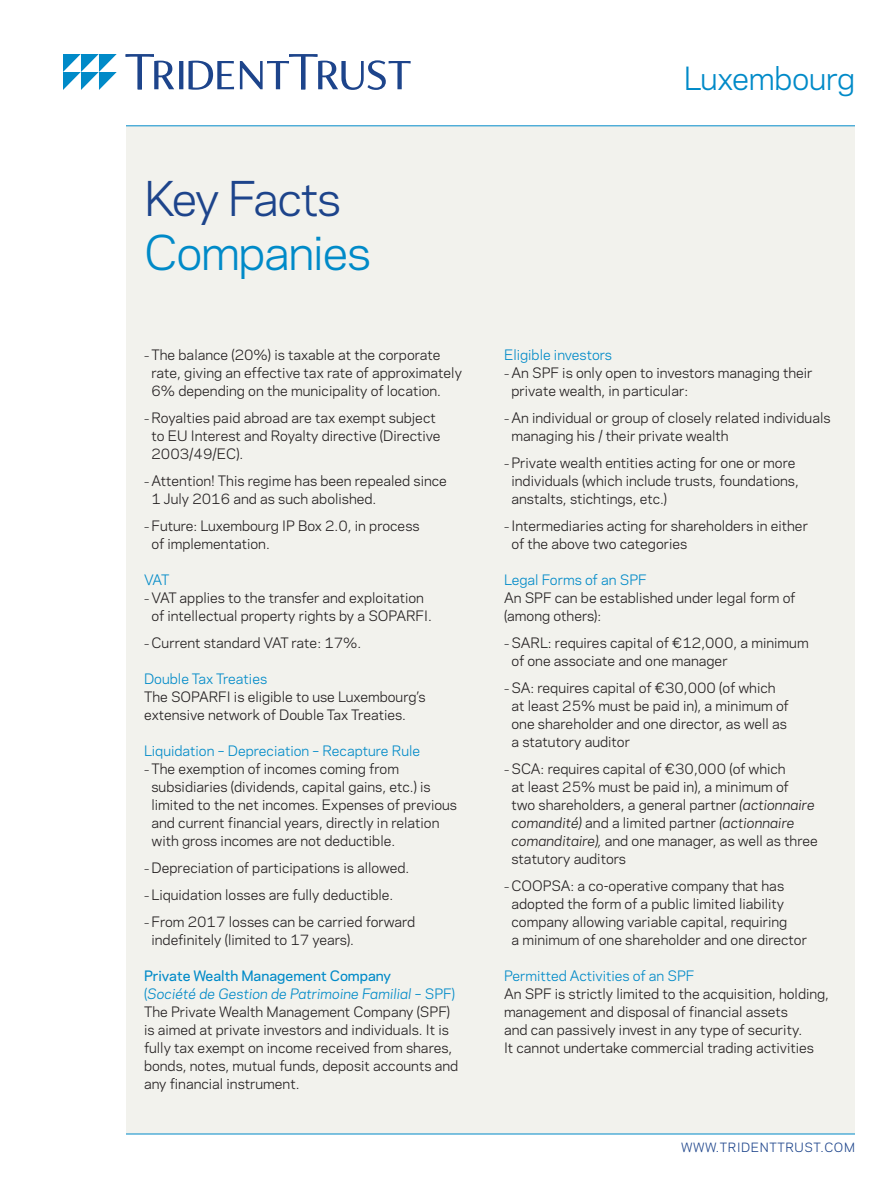
<style>
.page{position:relative;width:891px;height:1188px;background:#fff}
.page>*{position:absolute;margin:0;border:0;box-sizing:border-box;transform-origin:0 0}
.t1{font:45px "Polaris";letter-spacing:-.03em;color:#008ac8}
.t2{font:45px "Polaris";letter-spacing:-.04em;color:#1d448b}
.t3{font:30px "Polaris";letter-spacing:-.01em;color:#008ac8}
._1st_Paragraph{font:13.5px/18px "Polaris";color:#231f20}
.Head_2{font:13.5px "Polaris";color:#008ac8}
.Head_2_following_Hea{font:italic 13.5px "Polaris";color:#008ac8}
.t4{font:500 13.5px "Polaris";color:#008ac8}
.t5{font:12px "Polaris";letter-spacing:.05em;color:#1d448b}
.s1{font-size:10.5px}
.s2{font-style:normal}
.s3{font-style:italic}
</style>
<div class="page">
<div style="left:126px;top:126px;width:729px;height:1008px;background:#f2f2ed"></div>
<hr style="left:126px;top:1134px;width:729px;height:1px;background:#008ac8">
<hr style="left:126px;top:126px;width:729px;height:1px;background:#008ac8">
<svg style="left:126px;top:54px;width:285px;height:36px"></svg>
<svg style="left:63px;top:54px;width:54px;height:36px"></svg>
<h1 class="t2" style="left:144px;top:165px;width:199px">Key Facts</h1>
<h1 class="t1" style="left:144px;top:219px;width:228px">Companies</h1>
<p class="_1st_Paragraph" style="left:152px;top:345px;width:312px;text-indent:-8px"><span class="s1">–</span> The balance (20%) is taxable at the corporate rate, giving an effective tax rate of approximately<br>6% depending on the municipality of location.</p>
<p class="_1st_Paragraph" style="left:152px;top:408px;width:291px;text-indent:-8px"><span class="s1">–</span> Royalties paid abroad are tax exempt subject to EU Interest and Royalty directive (Directive<br>2003/49/EC).</p>
<p class="_1st_Paragraph" style="left:152px;top:471px;width:297px;text-indent:-8px"><span class="s1">–</span> Attention! This regime has been repealed since<br>1 July 2016 and as such abolished.</p>
<p class="_1st_Paragraph" style="left:152px;top:516px;width:270px;text-indent:-8px"><span class="s1">–</span> Future: Luxembourg IP Box 2.0, in process of implementation.</p>
<p class="Head_2" style="left:144px;top:570px;width:27px">VAT</p>
<p class="_1st_Paragraph" style="left:144px;top:588px;width:289px;text-align:center"><span class="s1">–</span> VAT applies to the transfer and exploitation of intellectual property rights by a SOPARFI.</p>
<p class="_1st_Paragraph" style="left:144px;top:633px;width:219px"><span class="s1">–</span> Current standard VAT rate: 17%.</p>
<p class="Head_2" style="left:144px;top:669px;width:125px">Double Tax Treaties</p>
<p class="_1st_Paragraph" style="left:144px;top:687px;width:283px">The SOPARFI is eligible to use Luxembourg’s extensive network of Double Tax Treaties.</p>
<p class="Head_2" style="left:144px;top:741px;width:278px">Liquidation – Depreciation – Recapture Rule</p>
<p class="_1st_Paragraph" style="left:152px;top:759px;width:307px;text-indent:-8px"><span class="s1">–</span> The exemption of incomes coming from subsidiaries (dividends, capital gains, etc.) is limited to the net incomes. Expenses of previous and current financial years, directly in relation with gross incomes are not deductible.</p>
<p class="_1st_Paragraph" style="left:144px;top:858px;width:267px"><span class="s1">–</span> Depreciation of participations is allowed.</p>
<p class="_1st_Paragraph" style="left:144px;top:885px;width:251px"><span class="s1">–</span> Liquidation losses are fully deductible.</p>
<p class="_1st_Paragraph" style="left:152px;top:912px;width:265px;text-indent:-8px"><span class="s1">–</span> From 2017 losses can be carried forward indefinitely (limited to 17 years).</p>
<p class="t4" style="left:144px;top:966px;width:249px">Private Wealth Management Company</p>
<p class="Head_2_following_Hea" style="left:144px;top:984px;width:312px"><span class="s2">(</span>Société de Gestion de Patrimoine Familial <span class="s2">– SPF)</span></p>
<p class="_1st_Paragraph" style="left:144px;top:1002px;width:316px">The Private Wealth Management Company (SPF) is aimed at private investors and individuals. It is fully tax exempt on income received from shares, bonds, notes, mutual funds, deposit accounts and any financial instrument.</p>
<h2 class="t3" style="left:684px;top:56px;width:173px">Luxembourg</h2>
<p class="Head_2" style="left:504px;top:345px;width:110px">Eligible investors</p>
<p class="_1st_Paragraph" style="left:512px;top:363px;width:303px;text-indent:-8px"><span class="s1">–</span> An SPF is only open to investors managing their private wealth, in particular:</p>
<p class="_1st_Paragraph" style="left:512px;top:408px;width:321px;text-indent:-8px"><span class="s1">–</span> An individual or group of closely related individuals managing his / their private wealth</p>
<p class="_1st_Paragraph" style="left:512px;top:453px;width:289px;text-indent:-8px"><span class="s1">–</span> Private wealth entities acting for one or more individuals (which include trusts, foundations, anstalts, stichtings, etc.)</p>
<p class="_1st_Paragraph" style="left:512px;top:516px;width:298px;text-indent:-8px"><span class="s1">–</span> Intermediaries acting for shareholders in either of the above two categories</p>
<p class="Head_2" style="left:504px;top:570px;width:144px">Legal Forms of an SPF</p>
<p class="_1st_Paragraph" style="left:504px;top:588px;width:293px">An SPF can be established under legal form of (among others):</p>
<p class="_1st_Paragraph" style="left:512px;top:633px;width:299px;text-indent:-8px"><span class="s1">–</span> SARL: requires capital of €12,000, a minimum of one associate and one manager</p>
<p class="_1st_Paragraph" style="left:512px;top:678px;width:279px;text-indent:-8px"><span class="s1">–</span> SA: requires capital of €30,000 (of which at least 25% must be paid in), a minimum of one shareholder and one director, as well as a statutory auditor</p>
<p class="_1st_Paragraph" style="left:512px;top:759px;width:308px;text-indent:-8px"><span class="s1">–</span> SCA: requires capital of €30,000 (of which<br>at least 25% must be paid in), a minimum of<br>two shareholders, a general partner <span class="s3">(actionnaire comandité)</span> and a limited partner <span class="s3">(actionnaire comanditaire),</span> and one manager, as well as three statutory auditors</p>
<p class="_1st_Paragraph" style="left:512px;top:876px;width:297px;text-indent:-8px"><span class="s1">–</span> COOPSA: a co-operative company that has adopted the form of a public limited liability company allowing variable capital, requiring<br>a minimum of one shareholder and one director</p>
<p class="Head_2" style="left:504px;top:966px;width:192px">Permitted Activities of an SPF</p>
<p class="_1st_Paragraph" style="left:504px;top:984px;width:327px">An SPF is strictly limited to the acquisition, holding, management and disposal of financial assets<br>and can passively invest in any type of security.<br>It cannot undertake commercial trading activities</p>
<p class="t5" style="left:681px;top:1138px;width:175px">WWW.TRIDENTTRUST.COM</p>
</div>
